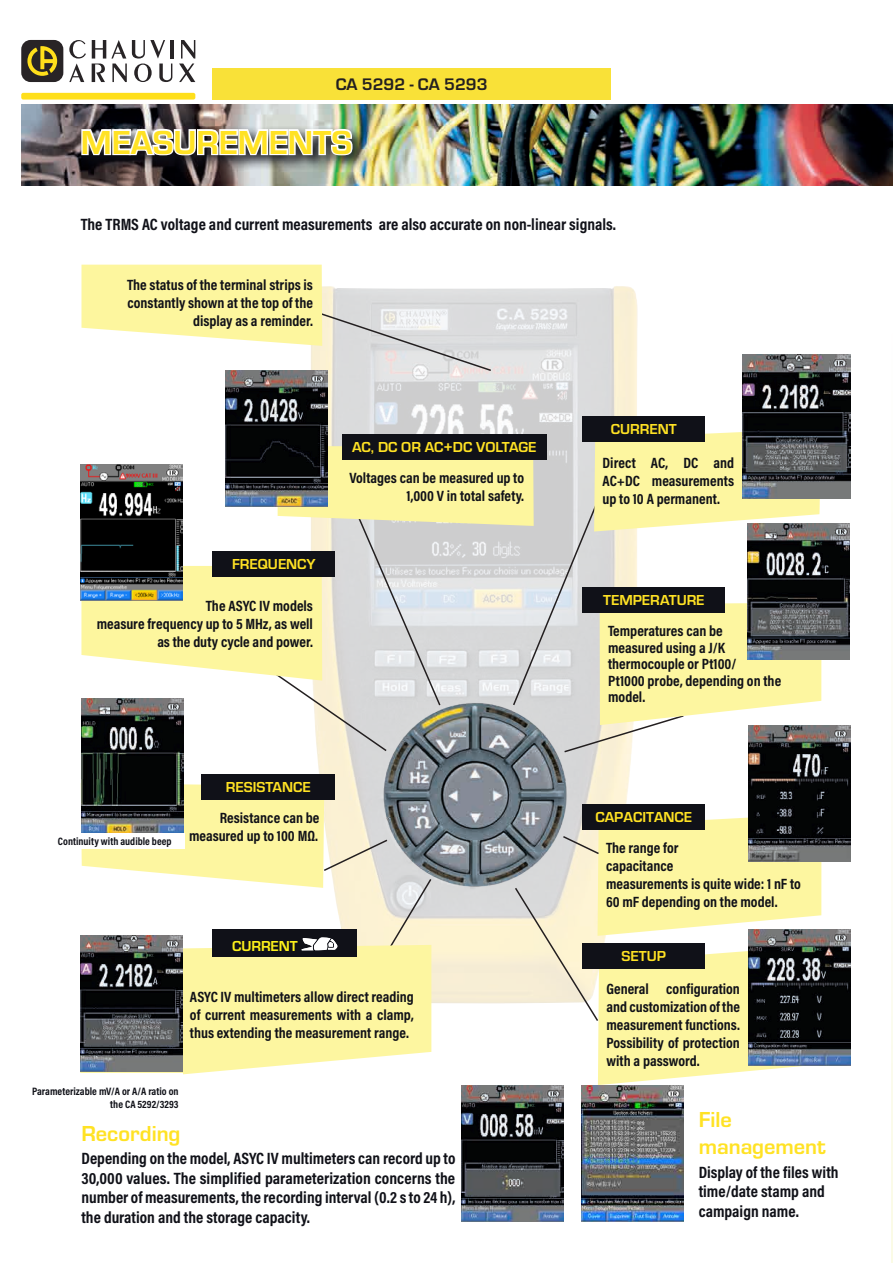
<style>
.page{position:relative;width:893px;height:1263px;background:#fff}
.page>*{position:absolute;margin:0;border:0;box-sizing:border-box;transform-origin:0 0}
.t1{font:700 34.5px "Eurostile";color:#ffe224}
.Titres_bleus{font:700 22.5px/27px "Eurostile";color:#ffe224}
.t2{font:700 17.4px "Eurostile";color:#231f20}
.Texte_courant{font:700 16.5px/19.5px "Acumin Pro Cond";color:#101118;text-align:justify}
.Texte_encarts_jaunes{font:700 15px/18px "Acumin Pro Cond";color:#101118;text-align:right}
.Titres_encarts_bleus{font:700 15px "Eurostile";color:#ffe224}
.Titres_encarts_bleus-2{font:700 15px "Eurostile";color:#fcf01b}
.Texte_encarts_jaunes-2{font:700 10.8px/12.9px "Acumin Pro Cond";color:#101118;text-align:right}
</style>
<div class="page">
<svg style="left:892px;top:104px;width:1px;height:1159px"></svg>
<div style="left:213px;top:69px;width:398px;height:31px;background:#f9e138"></div>
<img style="left:21px;top:105px;width:872px;height:81px">
<img style="left:317px;top:286px;width:321px;height:718px">
<img style="left:370px;top:753px;width:205px;height:154px">
<img style="left:78px;top:125px;width:291px;height:46px">
<svg style="left:80px;top:124px;width:275px;height:34px"></svg>
<img style="left:461px;top:1085px;width:102px;height:136px">
<div style="left:583px;top:804px;width:122px;height:25px;background:#101118"></div>
<img style="left:748px;top:725px;width:103px;height:136px">
<img style="left:821px;top:929px;width:30px;height:136px">
<div style="left:201px;top:774px;width:134px;height:26px;background:#101118"></div>
<img style="left:81px;top:753px;width:103px;height:30px">
<img style="left:226px;top:372px;width:102px;height:56px">
<img style="left:821px;top:523px;width:29px;height:136px">
<svg style="left:81px;top:428px;width:740px;height:325px"></svg>
<div style="left:583px;top:416px;width:122px;height:25px;background:#101118"></div>
<svg style="left:513px;top:814px;width:308px;height:271px"></svg>
<svg style="left:80px;top:945px;width:351px;height:130px;background:#fcf6a9"></svg>
<svg style="left:81px;top:783px;width:352px;height:175px"></svg>
<img style="left:80px;top:464px;width:102px;height:136px">
<img style="left:742px;top:354px;width:108px;height:144px">
<img style="left:81px;top:936px;width:102px;height:136px">
<div style="left:20px;top:1073px;width:163px;height:49px;background:#fff"></div>
<div style="left:21px;top:40px;width:42px;height:42px;background:#282426;border-radius:9px"></div>
<svg style="left:27px;top:46px;width:30px;height:30px"></svg>
<hr style="left:171px;top:40px;width:3px;height:19px;background:#282426">
<svg style="left:69px;top:40px;width:17px;height:42px"></svg>
<svg style="left:92px;top:40px;width:80px;height:42px"></svg>
<svg style="left:179px;top:40px;width:16px;height:42px"></svg>
<div style="left:21px;top:93px;width:174px;height:7px;background:#ffdf1b;border-radius:2px"></div>
<img style="left:581px;top:1085px;width:102px;height:136px">
<svg style="left:81px;top:265px;width:412px;height:107px"></svg>
<p class="t2" style="left:336px;top:72px;width:153px">CA 5292 - CA 5293</p>
<p class="t1" style="left:81px;top:117px;width:273px">MEASUREMENTS</p>
<p class="Texte_courant" style="left:81px;top:214px;width:537px">The TRMS AC voltage and current measurements are also accurate on non-linear signals.</p>
<p class="Texte_encarts_jaunes" style="left:127px;top:275px;width:187px">The status of the terminal strips is constantly shown at the top of the display as a reminder.</p>
<p class="Titres_encarts_bleus" style="left:232px;top:554px;width:85px">FREQUENCY</p>
<p class="Texte_encarts_jaunes" style="left:97px;top:596px;width:218px">The ASYC IV models<br>measure frequency up to 5 MHz, as well as the duty cycle and power.</p>
<p class="Titres_encarts_bleus" style="left:352px;top:436px;width:186px">AC, DC OR AC+DC VOLTAGE</p>
<p class="Texte_encarts_jaunes" style="left:349px;top:468px;width:176px">Voltages can be measured up to<br>1,000 V in total safety.</p>
<p class="Texte_encarts_jaunes-2" style="left:58px;top:834px;width:115px">Continuity with audible beep</p>
<p class="Titres_encarts_bleus" style="left:226px;top:776px;width:86px">RESISTANCE</p>
<p class="Texte_encarts_jaunes" style="left:189px;top:808px;width:132px">Resistance can be measured up to 100 MΩ.</p>
<p class="Titres_encarts_bleus-2" style="left:232px;top:935px;width:67px">CURRENT</p>
<p class="Texte_encarts_jaunes" style="left:190px;top:987px;width:225px;text-align:justify">ASYC IV multimeters allow direct reading of current measurements with a clamp, thus extending the measurement range.</p>
<p class="Texte_encarts_jaunes-2" style="left:32px;top:1085px;width:148px">Parameterizable mV/A or A/A ratio on the CA 5292/3293</p>
<p class="Titres_bleus" style="left:81px;top:1118px;width:100px">Recording</p>
<p class="Texte_courant" style="left:81px;top:1148px;width:375px">Depending on the model, ASYC IV multimeters can record up to 30,000 values. The simplified parameterization concerns the number of measurements, the recording interval (0.2 s to 24 h), the duration and the storage capacity.</p>
<p class="Titres_encarts_bleus" style="left:611px;top:418px;width:67px">CURRENT</p>
<p class="Texte_encarts_jaunes" style="left:603px;top:453px;width:133px;text-align:justify">Direct AC, DC and AC+DC measurements up to 10 A permanent.</p>
<p class="Titres_encarts_bleus" style="left:603px;top:590px;width:103px">TEMPERATURE</p>
<p class="Texte_encarts_jaunes" style="left:608px;top:622px;width:175px;line-height:16.5px;text-align:left">Temperatures can be measured using a J/K thermocouple or Pt100/<br>Pt1000 probe, depending on the model.</p>
<p class="Titres_encarts_bleus" style="left:595px;top:806px;width:98px">CAPACITANCE</p>
<p class="Texte_encarts_jaunes" style="left:606px;top:839px;width:196px;text-align:left">The range for<br>capacitance<br>measurements is quite wide: 1 nF to<br>60 mF depending on the model.</p>
<p class="Titres_encarts_bleus" style="left:621px;top:946px;width:46px">SETUP</p>
<p class="Texte_encarts_jaunes" style="left:606px;top:979px;width:135px;text-align:justify">General configuration and customization of the measurement functions.<br>Possibility of protection with a password.</p>
<p class="Titres_bleus" style="left:699px;top:1104px;width:129px">File management</p>
<p class="Texte_courant" style="left:699px;top:1162px;width:141px;text-align:left">Display of the files with time/date stamp and campaign name.</p>
</div>
